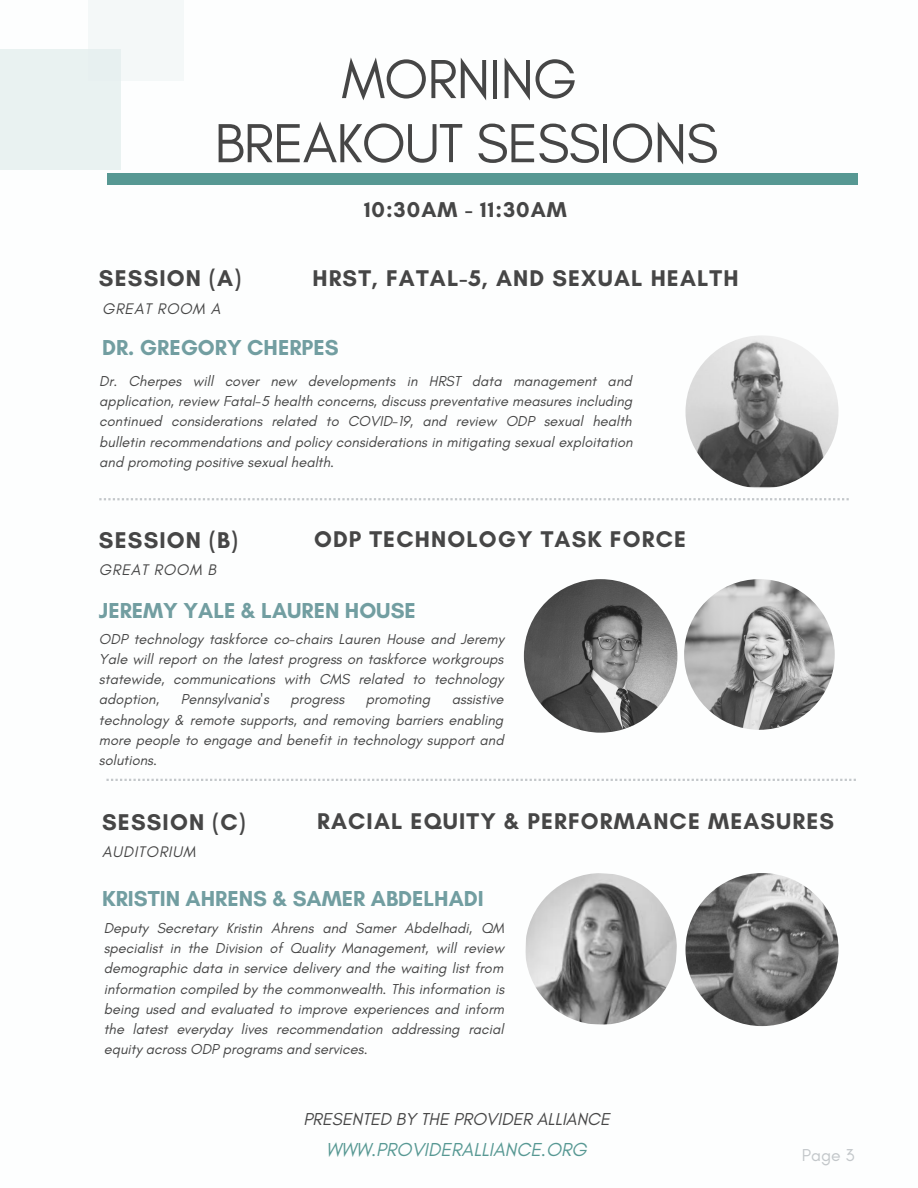
<style>
.page{position:relative;width:918px;height:1188px;background:#fff}
.page>*{position:absolute;margin:0;border:0;box-sizing:border-box;transform-origin:0 0}
.t1{font:55.95px/64.2px "Glacial Indifference";letter-spacing:-.02em;color:#464646;text-align:center}
.t2{font:700 23.25px "Glacial Indifference";letter-spacing:.05em;color:#464646}
.t3{font:700 22.05px "Glacial Indifference";color:#729ea1}
.t4{font:700 21.9px "Glacial Indifference";letter-spacing:.05em;color:#464646}
.t5{font:italic 19.2px "Glacial Indifference";color:#579893}
.t6{font:italic 17.55px "Glacial Indifference";color:#464646}
.t7{font:17.55px "Glacial Indifference";color:#c3c7ca}
.t8{font:italic 15.6px "Glacial Indifference";letter-spacing:.05em;color:#464646}
.t9{font:italic 14.7px/20.2px "Glacial Indifference";color:#464646;text-align:justify}
</style>
<div class="page">
<div style="left:0;top:49px;width:121px;height:121px;background:#e9f2f1"></div>
<div style="left:89px;top:0;width:95px;height:81px;background:linear-gradient(to right,#eff5f5,#f6f9f9)"></div>
<img style="left:524px;top:579px;width:153px;height:154px;border-radius:50%">
<img style="left:684px;top:579px;width:151px;height:151px;border-radius:50%">
<img style="left:525px;top:873px;width:152px;height:152px">
<svg style="left:106px;top:779px;width:750px;height:2px"></svg>
<img style="left:685px;top:873px;width:154px;height:153px;border-radius:50%">
<svg style="left:99px;top:498px;width:750px;height:2px"></svg>
<img style="left:685px;top:335px;width:154px;height:153px;border-radius:50%">
<div style="left:107px;top:173px;width:750px;height:11px;background:#579893"></div>
<h1 class="t1" style="left:214px;top:46px;width:505px">MORNING<br>BREAKOUT SESSIONS</h1>
<h2 class="t2" style="left:99px;top:264px;width:144px">SESSION (A)</h2>
<p class="t8" style="left:102px;top:299px;width:120px">GREAT ROOM A</p>
<h3 class="t4" style="left:364px;top:196px;width:204px">10:30AM - 11:30AM</h3>
<h2 class="t2" style="left:312px;top:264px;width:428px">HRST, FATAL-5, AND SEXUAL HEALTH</h2>
<h3 class="t3" style="left:102px;top:335px;width:238px">DR. GREGORY CHERPES</h3>
<p class="t9" style="left:99px;top:371px;width:535px">Dr. Cherpes will cover new developments in HRST data management and application, review Fatal-5 health concerns, discuss preventative measures including continued considerations related to COVID-19, and review ODP sexual health bulletin recommendations and policy considerations in mitigating sexual exploitation and promoting positive sexual health.</p>
<h2 class="t2" style="left:99px;top:526px;width:140px">SESSION (B)</h2>
<p class="t8" style="left:99px;top:561px;width:118px">GREAT ROOM B</p>
<h2 class="t2" style="left:314px;top:525px;width:373px">ODP TECHNOLOGY TASK FORCE</h2>
<h3 class="t3" style="left:99px;top:597px;width:318px">JEREMY YALE &amp; LAUREN HOUSE</h3>
<p class="t9" style="left:99px;top:628px;width:407px">ODP technology taskforce co-chairs Lauren House and Jeremy Yale will report on the latest progress on taskforce workgroups statewide, communications with CMS related to technology adoption,</p>
<p class="t9" style="left:181px;top:689px;width:90px">Pennsylvania's</p>
<p class="t9" style="left:291px;top:689px;width:55px">progress</p>
<p class="t9" style="left:366px;top:689px;width:66px">promoting</p>
<p class="t9" style="left:99px;top:689px;width:406px;text-indent:353px">assistive technology &amp; remote supports, and removing barriers enabling more people to engage and benefit in technology support and solutions.</p>
<h2 class="t2" style="left:102px;top:808px;width:145px">SESSION (C)</h2>
<p class="t8" style="left:102px;top:842px;width:95px">AUDITORIUM</p>
<h2 class="t2" style="left:317px;top:807px;width:518px">RACIAL EQUITY &amp; PERFORMANCE MEASURES</h2>
<h3 class="t3" style="left:102px;top:885px;width:383px">KRISTIN AHRENS &amp; SAMER ABDELHADI</h3>
<p class="t9" style="left:104px;top:918px;width:402px">Deputy Secretary Kristin Ahrens and Samer Abdelhadi, QM specialist in the Division of Quality Management, will review demographic data in service delivery and the waiting list from information compiled by the commonwealth. This information is being used and evaluated to improve experiences and inform the latest everyday lives recommendation addressing racial equity across ODP programs and services.</p>
<p class="t6" style="left:303px;top:1108px;width:308px">PRESENTED BY THE PROVIDER ALLIANCE</p>
<h3 class="t5" style="left:326px;top:1138px;width:262px">WWW.PROVIDERALLIANCE.ORG</h3>
<p class="t7" style="left:802px;top:1145px;width:54px">Page 3</p>
</div>
